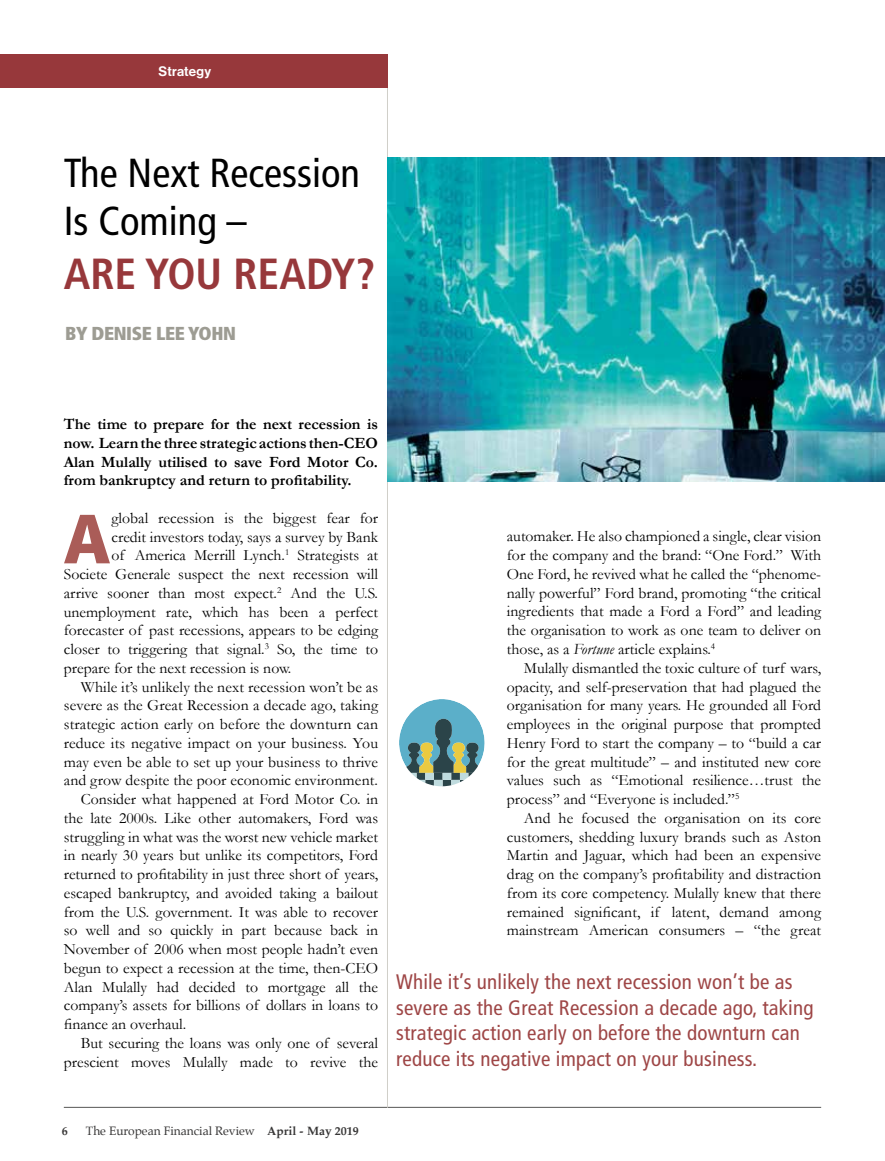
<style>
.page{position:relative;width:885px;height:1161px;background:#fff}
.page>*{position:absolute;margin:0;border:0;box-sizing:border-box;transform-origin:0 0}
.t1{font:900 condensed 69.45px "Frutiger";color:#aa5c58}
.t2{font:700 condensed 43.5px "Frutiger";color:#97383b}
.t3{font:condensed 40.5px/48px "Frutiger";color:#000}
.t4{font:condensed 21px/25.5px "Frutiger";letter-spacing:.01em;color:#9e4646}
.t5{font:900 condensed 18.75px "Frutiger";letter-spacing:-.02em;color:#9d9c93}
.t6{font:15.75px/18.8px "Garamond";color:#000;text-align:justify}
.t7{font:700 15.75px/18.8px "Garamond";color:#000;text-align:justify}
.t8{font:500 13.5px "Haas Grot Disp 65";letter-spacing:.015em;color:#fff}
.t9{font:12px "Palatino";color:#373636}
.t10{font:700 12px "Palatino";color:#373636}
.s1{font-style:italic}
.s2{font-weight:700}
</style>
<div class="page">
<hr style="left:64px;top:1107px;width:757px;height:1px;background:#575756">
<svg style="left:399px;top:699px;width:86px;height:88px"></svg>
<hr style="left:387px;top:54px;width:1px;height:1054px;background:#d0cfc9">
<div style="left:0;top:54px;width:388px;height:33px;background:#97383b"></div>
<img style="left:388px;top:157px;width:496px;height:325px">
<p class="t8" style="left:158px;top:64px;width:54px">Strategy</p>
<h3 class="t3" style="left:64px;top:150px;width:298px">The Next Recession<br>Is Coming –</h3>
<h2 class="t2" style="left:64px;top:249px;width:313px">ARE YOU READY?</h2>
<p class="t5" style="left:65px;top:322px;width:172px">BY DENISE LEE YOHN</p>
<p class="t7" style="left:64px;top:414px;width:316px">The time to prepare for the next recession is now. Learn the three strategic actions then-CEO Alan Mulally utilised to save Ford Motor Co. from bankruptcy and return to profitability.</p>
<h1 class="t1" style="left:64px;top:497px;width:48px">A</h1>
<p class="t6" style="left:112px;top:508px;width:268px">global recession is the biggest fear for</p>
<p class="t6" style="left:112px;top:527px;width:268px">credit investors today, says a survey by Bank</p>
<p class="t6" style="left:112px;top:546px;width:268px">of America Merrill Lynch.<sup>1</sup> Strategists at</p>
<p class="t6" style="left:64px;top:564px;width:316px">Societe Generale suspect the next recession will</p>
<p class="t6" style="left:64px;top:583px;width:316px">arrive sooner than most expect.<sup>2</sup> And the U.S.</p>
<p class="t6" style="left:64px;top:602px;width:316px">unemployment rate, which has been a perfect</p>
<p class="t6" style="left:64px;top:621px;width:316px">forecaster of past recessions, appears to be edging</p>
<p class="t6" style="left:64px;top:639px;width:316px">closer to triggering that signal.<sup>3</sup> So, the time to</p>
<p class="t6" style="left:64px;top:658px;width:229px">prepare for the next recession is now.</p>
<p class="t6" style="left:81px;top:677px;width:299px">While it’s unlikely the next recession won’t be as</p>
<p class="t6" style="left:64px;top:696px;width:316px">severe as the Great Recession a decade ago, taking</p>
<p class="t6" style="left:64px;top:714px;width:316px">strategic action early on before the downturn can</p>
<p class="t6" style="left:64px;top:733px;width:316px">reduce its negative impact on your business. You</p>
<p class="t6" style="left:64px;top:752px;width:316px">may even be able to set up your business to thrive</p>
<p class="t6" style="left:64px;top:771px;width:316px">and grow despite the poor economic environment.</p>
<p class="t6" style="left:81px;top:789px;width:299px">Consider what happened at Ford Motor Co. in</p>
<p class="t6" style="left:64px;top:808px;width:316px">the late 2000s. Like other automakers, Ford was</p>
<p class="t6" style="left:64px;top:827px;width:316px">struggling in what was the worst new vehicle market</p>
<p class="t6" style="left:64px;top:846px;width:316px">in nearly 30 years but unlike its competitors, Ford</p>
<p class="t6" style="left:64px;top:864px;width:316px">returned to profitability in just three short of years,</p>
<p class="t6" style="left:64px;top:883px;width:316px">escaped bankruptcy, and avoided taking a bailout</p>
<p class="t6" style="left:64px;top:902px;width:316px">from the U.S. government. It was able to recover</p>
<p class="t6" style="left:64px;top:921px;width:316px">so well and so quickly in part because back in</p>
<p class="t6" style="left:64px;top:939px;width:316px">November of 2006 when most people hadn’t even</p>
<p class="t6" style="left:64px;top:958px;width:316px">begun to expect a recession at the time, then-CEO</p>
<p class="t6" style="left:64px;top:977px;width:316px">Alan Mulally had decided to mortgage all the</p>
<p class="t6" style="left:64px;top:996px;width:316px">company’s assets for billions of dollars in loans to</p>
<p class="t6" style="left:64px;top:1014px;width:124px">finance an overhaul.</p>
<p class="t6" style="left:81px;top:1033px;width:299px">But securing the loans was only one of several</p>
<p class="t6" style="left:64px;top:1052px;width:316px">prescient moves Mulally made to revive the</p>
<p class="t6" style="left:507px;top:527px;width:316px">automaker. He also championed a single, clear vision for the company and the brand: “One Ford.” With One Ford, he revived what he called the “phenome&shy;nally powerful” Ford brand, promoting “the critical ingredients that made a Ford a Ford” and leading the organisation to work as one team to deliver on those, as a <span class="s1">Fortune</span> article explains.<sup>4</sup></p>
<p class="t6" style="left:507px;top:658px;width:316px;text-indent:17px">Mulally dismantled the toxic culture of turf wars, opacity, and self-preservation that had plagued the organisation for many years. He grounded all Ford employees in the original purpose that prompted Henry Ford to start the company – to “build a car for the great multitude” – and instituted new core values such as “Emotional resilience…trust the process” and “Everyone is included.”<sup>5</sup></p>
<p class="t6" style="left:507px;top:808px;width:316px;text-indent:17px">And he focused the organisation on its core customers, shedding luxury brands such as Aston Martin and Jaguar, which had been an expensive drag on the company’s profitability and distraction from its core competency. Mulally knew that there remained significant, if latent, demand among mainstream American consumers – “the great</p>
<h3 class="t4" style="left:396px;top:969px;width:419px">While it’s unlikely the next recession won’t be as severe as the Great Recession a decade ago, taking strategic action early on before the downturn can reduce its negative impact on your business.</h3>
<p class="t10" style="left:62px;top:1120px;width:7px">6</p>
<p class="t9" style="left:86px;top:1120px;width:274px">The European Financial Review <span class="s2">April - May 2019</span></p>
</div>
